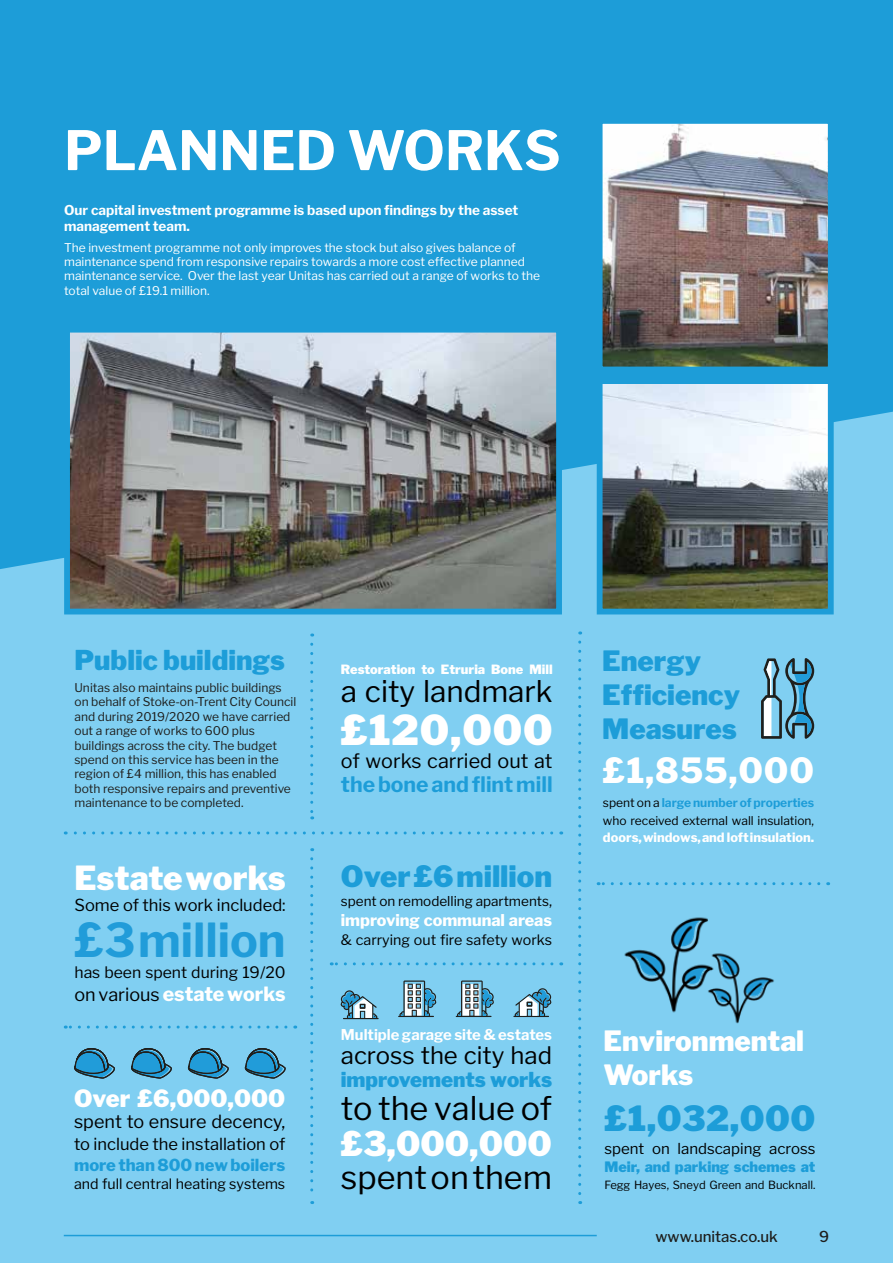
<style>
.page{position:relative;width:893px;height:1263px;background:#80cff2}
.page>*{position:absolute;margin:0;border:0;box-sizing:border-box;transform-origin:0 0}
.t1{font:700 54px "Libre Franklin";color:#fff}
.t2{font:700 46.5px "Libre Franklin";color:#219cd9}
.t3{font:900 40.95px "Libre Franklin";letter-spacing:.02em;color:#fff}
.t4{font:900 34.5px "Libre Franklin";letter-spacing:.01em;color:#1d9dd8}
.t5{font:800 34.5px "Libre Franklin";letter-spacing:.025em;color:#fff}
.t6{font:900 33.75px "Libre Franklin";color:#fff}
.t7{font:900 33px "Libre Franklin";color:#fff}
.t8{font:32.4px "Libre Franklin";color:#000}
.t9{font:29.7px "Libre Franklin";color:#000}
.t10{font:900 29.25px "Libre Franklin";color:#1d9dd8}
.t11{font:900 27.75px/33.9px "Libre Franklin";color:#1d9dd8}
.t12{font:900 27.75px/33.3px "Libre Franklin";color:#fff}
.t13{font:900 27.15px "Libre Franklin";color:#1d9dd8}
.t14{font:24px "Libre Franklin";color:#000}
.t15{font:900 23.7px "Libre Franklin";color:#fff}
.t16{font:700 21.15px "Libre Franklin";color:#1d9dd8}
.t17{font:900 20.4px "Libre Franklin";color:#1d9dd8}
.t18{font:19.8px "Libre Franklin";color:#000}
.t19{font:800 19.5px "Libre Franklin";color:#fff}
.t20{font:18px "Libre Franklin";color:#000}
.t21{font:16.5px "Libre Franklin";color:#000}
.t22{font:800 16.5px "Libre Franklin";color:#1d9dd8}
.t23{font:800 16.2px "Libre Franklin";color:#fff}
.t24{font:15.75px "Libre Franklin";color:#000}
.t25{font:15px "Libre Franklin";color:#000}
.t26{font:500 15px "Libre Franklin";color:#1e1e1c}
.t27{font:700 14.85px "Libre Franklin";color:#fff}
.t28{font:14.25px "Libre Franklin";color:#000}
.t29{font:900 14.25px "Libre Franklin";color:#1d9dd8}
.t30{font:700 13.5px/16.2px "Libre Franklin";color:#fff}
.t31{font:13.5px "Libre Franklin";color:#000}
.t32{font:800 12.75px "Libre Franklin";color:#fff}
.t33{font:900 12.75px "Libre Franklin";color:#fff}
.t34{font:12px/14.4px "Libre Franklin";color:#1e1e1c}
.t35{font:12px/14.4px "Libre Franklin";color:#fff}
.t36{font:12px/18px "Libre Franklin";color:#000}
.t37{font:11.25px "Libre Franklin";color:#000}
.s1{font-weight:400;font-size:18px;color:#000}
.s2{font-size:14.25px}
.s3{font-weight:700;color:#1d9dd8}
</style>
<div class="page">
<div style="left:0;top:0;width:893px;height:569px;background:#1d9dd8"></div>
<hr style="left:64px;top:1235px;width:533px;height:1px;background:#1d9dd8">
<img style="left:604px;top:125px;width:223px;height:240px">
<div style="left:597px;top:118px;width:237px;height:254px;border:6px solid #1d9dd8"></div>
<img style="left:604px;top:385px;width:223px;height:222px">
<div style="left:597px;top:374px;width:237px;height:240px;border:6px solid #1d9dd8"></div>
<img style="left:71px;top:334px;width:484px;height:273px">
<div style="left:64px;top:327px;width:498px;height:287px;border:6px solid #1d9dd8"></div>
<svg style="left:310px;top:859px;width:3px;height:345px"></svg>
<svg style="left:310px;top:644px;width:3px;height:175px"></svg>
<svg style="left:578px;top:642px;width:3px;height:562px"></svg>
<img style="left:624px;top:917px;width:84px;height:96px">
<img style="left:701px;top:948px;width:73px;height:76px">
<svg style="left:761px;top:658px;width:53px;height:81px"></svg>
<svg style="left:65px;top:1025px;width:221px;height:3px"></svg>
<svg style="left:331px;top:962px;width:221px;height:3px"></svg>
<svg style="left:65px;top:831px;width:487px;height:3px"></svg>
<svg style="left:598px;top:882px;width:221px;height:3px"></svg>
<svg style="left:340px;top:990px;width:39px;height:29px"></svg>
<svg style="left:513px;top:988px;width:39px;height:29px"></svg>
<svg style="left:398px;top:980px;width:39px;height:37px"></svg>
<svg style="left:456px;top:980px;width:38px;height:37px"></svg>
<svg style="left:74px;top:1048px;width:41px;height:30px"></svg>
<svg style="left:245px;top:1048px;width:41px;height:30px"></svg>
<svg style="left:188px;top:1048px;width:41px;height:30px"></svg>
<svg style="left:131px;top:1048px;width:41px;height:30px"></svg>
<h1 class="t1" style="left:64px;top:118px;width:498px">PLANNED WORKS</h1>
<p class="t30" style="left:64px;top:202px;width:456px">Our capital investment programme is based upon findings by the asset management team.</p>
<p class="t35" style="left:64px;top:240px;width:477px">The investment programme not only improves the stock but also gives balance of maintenance spend from responsive repairs towards a more cost effective planned maintenance service. Over the last year Unitas has carried out a range of works to the total value of £19.1 million.</p>
<h3 class="t13" style="left:74px;top:644px;width:212px">Public buildings</h3>
<p class="t34" style="left:74px;top:680px;width:223px">Unitas also maintains public buildings on behalf of Stoke-on-Trent City Council and during 2019/2020 we have carried out a range of works to 600 plus buildings across the city. The budget spend on this service has been in the region of £4 million, this has enabled both responsive repairs and preventive maintenance to be completed.</p>
<h3 class="t7" style="left:74px;top:859px;width:213px">Estate works</h3>
<h3 class="t21" style="left:74px;top:895px;width:213px">Some of this work included:</h3>
<h2 class="t2" style="left:74px;top:912px;width:213px">£3 million</h2>
<h3 class="t24" style="left:74px;top:962px;width:213px">has been spent during 19/20</h3>
<h3 class="t19" style="left:74px;top:982px;width:213px"><span class="s1">on various</span> estate works</h3>
<h3 class="t15" style="left:74px;top:1084px;width:213px">Over £6,000,000</h3>
<h3 class="t20" style="left:74px;top:1111px;width:213px">spent to ensure decency,</h3>
<h3 class="t21" style="left:74px;top:1133px;width:213px">to include the installation of</h3>
<h3 class="t22" style="left:74px;top:1154px;width:213px">more than 800 new boilers</h3>
<p class="t28" style="left:74px;top:1175px;width:213px">and full central heating systems</p>
<p class="t33" style="left:341px;top:662px;width:213px">Restoration to Etruria Bone Mill</p>
<h3 class="t9" style="left:341px;top:674px;width:213px">a city landmark</h3>
<h3 class="t3" style="left:341px;top:705px;width:213px">£120,000</h3>
<h3 class="t18" style="left:341px;top:749px;width:213px">of works carried out at</h3>
<h3 class="t16" style="left:341px;top:772px;width:213px">the bone and flint mill</h3>
<h3 class="t10" style="left:341px;top:859px;width:213px">Over £6 million</h3>
<p class="t31" style="left:341px;top:893px;width:213px">spent on remodelling apartments<span class="s2">,</span></p>
<h3 class="t23" style="left:341px;top:910px;width:213px">improving communal areas</h3>
<p class="t28" style="left:341px;top:932px;width:213px">&amp; carrying out fire safety works</p>
<p class="t27" style="left:341px;top:1026px;width:213px">Multiple garage site &amp; estates</p>
<h3 class="t14" style="left:341px;top:1041px;width:213px">across the city had</h3>
<h3 class="t17" style="left:341px;top:1067px;width:213px">improvements works</h3>
<h3 class="t8" style="left:341px;top:1088px;width:213px">to the value of</h3>
<h3 class="t6" style="left:341px;top:1123px;width:213px">£3,000,000</h3>
<h3 class="t8" style="left:341px;top:1157px;width:213px">spent on them</h3>
<h3 class="t11" style="left:602px;top:644px;width:139px">Energy<br>Efficiency<br>Measures</h3>
<h3 class="t5" style="left:603px;top:750px;width:213px">£1,855,000</h3>
<p class="t36" style="left:603px;top:794px;width:213px">spent on a <span class="s3">large number of properties </span>who received external wall insulation,</p>
<p class="t32" style="left:603px;top:830px;width:213px">doors, windows, and loft insulation.</p>
<h3 class="t12" style="left:604px;top:1025px;width:202px">Environmental<br>Works</h3>
<h3 class="t4" style="left:604px;top:1098px;width:212px">£1,032,000</h3>
<p class="t25" style="left:604px;top:1139px;width:212px">spent on landscaping across</p>
<p class="t29" style="left:604px;top:1158px;width:212px">Meir, and parking schemes at</p>
<p class="t37" style="left:604px;top:1178px;width:212px">Fegg Hayes, Sneyd Green and Bucknall.</p>
<p class="t26" style="left:656px;top:1227px;width:124px">www.unitas.co.uk</p>
<p class="t26" style="left:819px;top:1227px;width:11px">9</p>
</div>
